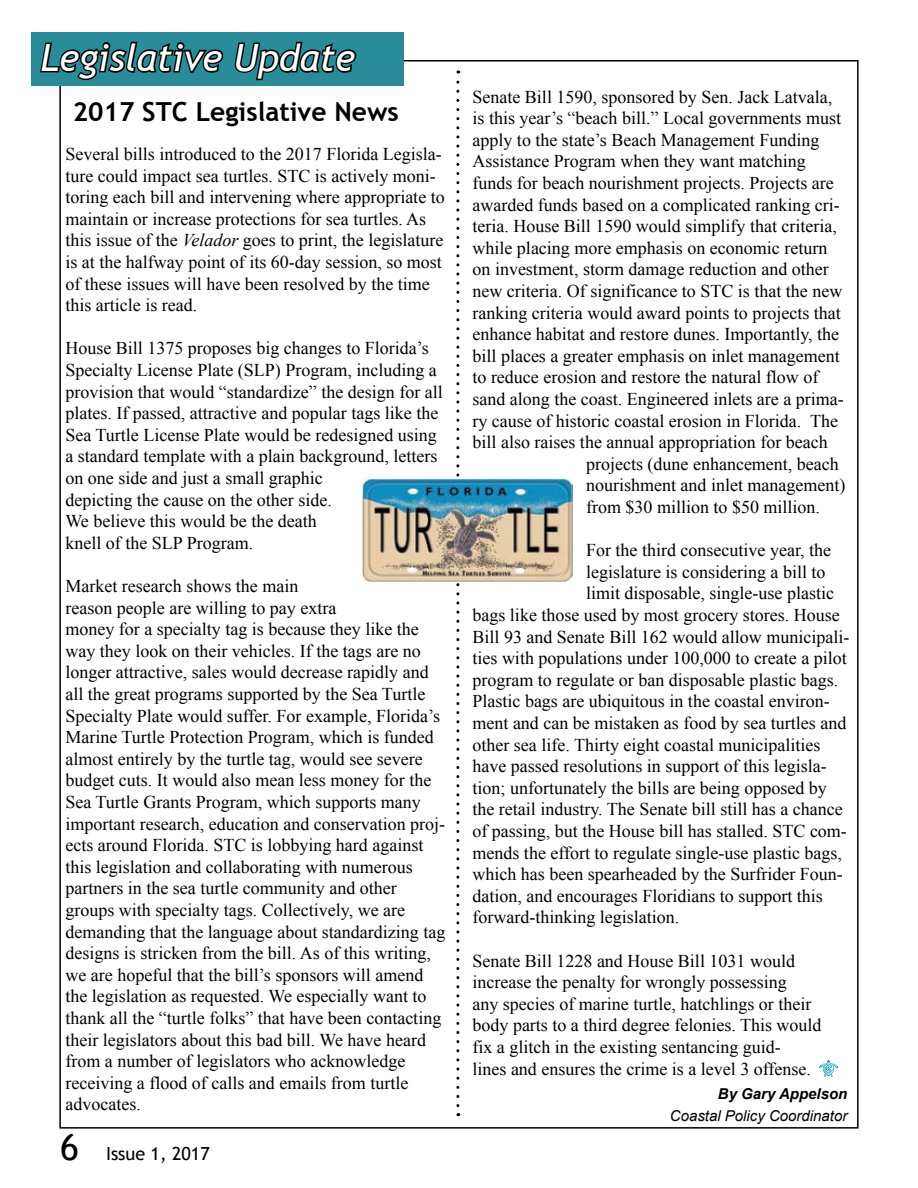
<style>
.page{position:relative;width:918px;height:1188px;background:#fff}
.page>*{position:absolute;margin:0;border:0;box-sizing:border-box;transform-origin:0 0}
.t1{font:italic 37.5px "Trebuchet MS";color:#fff}
.t2{font:36px "Trebuchet MS";color:#000}
.t3{font:700 26.25px "Trebuchet MS";color:#000}
.t4{font:18px/21.6px "Times New Roman";color:#000}
.t5{font:18px "Trebuchet MS";color:#000}
.t6{font:italic 15px "Arial";color:#000}
.t7{font:italic 700 15px "Arial";color:#000}
.s1{font-style:italic}
</style>
<div class="page">
<div style="left:31px;top:32px;width:373px;height:54px;background:#288d99"></div>
<svg style="left:40px;top:41px;width:184px;height:39px"></svg>
<svg style="left:234px;top:41px;width:123px;height:40px"></svg>
<img style="left:819px;top:1060px;width:19px;height:17px">
<svg style="left:456px;top:70px;width:3px;height:1036px"></svg>
<img style="left:361px;top:477px;width:211px;height:104px">
<h1 class="t1" style="left:40px;top:35px;width:317px">Legislative Update</h1>
<h3 class="t3" style="left:73px;top:95px;width:328px">2017 STC Legislative News</h3>
<p class="t4" style="left:65px;top:143px;width:381px">Several bills introduced to the 2017 Florida Legisla&shy;ture could impact sea turtles. STC is actively moni&shy;toring each bill and intervening where appropriate to maintain or increase protections for sea turtles. As this issue of the <span class="s1">Velador</span> goes to print, the legislature is at the halfway point of its 60-day session, so most of these issues will have been resolved by the time this article is read.</p>
<p class="t4" style="left:65px;top:337px;width:379px">House Bill 1375 proposes big changes to Florida’s Specialty License Plate (SLP) Program, including a provision that would “standardize” the design for all plates. If passed, attractive and popular tags like the Sea Turtle License Plate would be redesigned using a standard template with a plain background, letters on one side and just a small graphic<br>depicting the cause on the other side.<br>We believe this would be the death<br>knell of the SLP Program.</p>
<p class="t4" style="left:65px;top:575px;width:381px">Market research shows the main<br>reason people are willing to pay extra<br>money for a specialty tag is because they like the way they look on their vehicles. If the tags are no longer attractive, sales would decrease rapidly and all the great programs supported by the Sea Turtle Specialty Plate would suffer. For example, Florida’s Marine Turtle Protection Program, which is funded almost entirely by the turtle tag, would see severe budget cuts. It would also mean less money for the Sea Turtle Grants Program, which supports many important research, education and conservation proj&shy;ects around Florida. STC is lobbying hard against this legislation and collaborating with numerous partners in the sea turtle community and other groups with specialty tags. Collectively, we are demanding that the language about standardizing tag designs is stricken from the bill. As of this writing, we are hopeful that the bill’s sponsors will amend the legislation as requested. We especially want to thank all the “turtle folks” that have been contacting their legislators about this bad bill. We have heard from a number of legislators who acknowledge receiving a flood of calls and emails from turtle advocates.</p>
<h2 class="t2" style="left:60px;top:1126px;width:20px">6</h2>
<p class="t5" style="left:106px;top:1143px;width:105px">Issue 1, 2017</p>
<p class="t4" style="left:472px;top:85px;width:361px">Senate Bill 1590, sponsored by Sen. Jack Latvala,</p>
<p class="t4" style="left:472px;top:107px;width:370px">is this year’s “beach bill.” Local governments must</p>
<p class="t4" style="left:472px;top:129px;width:348px">apply to the state’s Beach Management Funding</p>
<p class="t4" style="left:472px;top:150px;width:335px">Assistance Program when they want matching</p>
<p class="t4" style="left:472px;top:172px;width:363px">funds for beach nourishment projects. Projects are</p>
<p class="t4" style="left:472px;top:193px;width:369px">awarded funds based on a complicated ranking cri-</p>
<p class="t4" style="left:472px;top:215px;width:366px">teria. House Bill 1590 would simplify that criteria,</p>
<p class="t4" style="left:472px;top:237px;width:356px">while placing more emphasis on economic return</p>
<p class="t4" style="left:472px;top:258px;width:358px">on investment, storm damage reduction and other</p>
<p class="t4" style="left:472px;top:280px;width:371px">new criteria. Of significance to STC is that the new</p>
<p class="t4" style="left:472px;top:301px;width:370px">ranking criteria would award points to projects that</p>
<p class="t4" style="left:472px;top:323px;width:368px">enhance habitat and restore dunes. Importantly, the</p>
<p class="t4" style="left:472px;top:345px;width:369px">bill places a greater emphasis on inlet management</p>
<p class="t4" style="left:472px;top:366px;width:347px">to reduce erosion and restore the natural flow of</p>
<p class="t4" style="left:472px;top:388px;width:373px">sand along the coast. Engineered inlets are a prima-</p>
<p class="t4" style="left:472px;top:409px;width:367px">ry cause of historic coastal erosion in Florida. The</p>
<p class="t4" style="left:472px;top:431px;width:357px">bill also raises the annual appropriation for beach</p>
<p class="t4" style="left:586px;top:453px;width:254px">projects (dune enhancement, beach</p>
<p class="t4" style="left:586px;top:474px;width:261px">nourishment and inlet management)</p>
<p class="t4" style="left:586px;top:496px;width:236px">from $30 million to $50 million.</p>
<p class="t4" style="left:586px;top:539px;width:247px">For the third consecutive year, the</p>
<p class="t4" style="left:586px;top:561px;width:241px">legislature is considering a bill to</p>
<p class="t4" style="left:586px;top:582px;width:250px">limit disposable, single-use plastic</p>
<p class="t4" style="left:472px;top:604px;width:369px">bags like those used by most grocery stores. House</p>
<p class="t4" style="left:472px;top:625px;width:378px">Bill 93 and Senate Bill 162 would allow municipali-</p>
<p class="t4" style="left:472px;top:647px;width:376px">ties with populations under 100,000 to create a pilot</p>
<p class="t4" style="left:472px;top:669px;width:367px">program to regulate or ban disposable plastic bags.</p>
<p class="t4" style="left:472px;top:690px;width:359px">Plastic bags are ubiquitous in the coastal environ-</p>
<p class="t4" style="left:472px;top:712px;width:375px">ment and can be mistaken as food by sea turtles and</p>
<p class="t4" style="left:472px;top:733px;width:350px">other sea life. Thirty eight coastal municipalities</p>
<p class="t4" style="left:472px;top:755px;width:356px">have passed resolutions in support of this legisla-</p>
<p class="t4" style="left:472px;top:777px;width:356px">tion; unfortunately the bills are being opposed by</p>
<p class="t4" style="left:472px;top:798px;width:372px">the retail industry. The Senate bill still has a chance</p>
<p class="t4" style="left:472px;top:820px;width:376px">of passing, but the House bill has stalled. STC com-</p>
<p class="t4" style="left:472px;top:841px;width:371px">mends the effort to regulate single-use plastic bags,</p>
<p class="t4" style="left:472px;top:863px;width:372px">which has been spearheaded by the Surfrider Foun-</p>
<p class="t4" style="left:472px;top:885px;width:352px">dation, and encourages Floridians to support this</p>
<p class="t4" style="left:472px;top:906px;width:208px">forward-thinking legislation.</p>
<p class="t4" style="left:472px;top:949px;width:351px">Senate Bill 1228 and House Bill 1031 would increase the penalty for wrongly possessing<br>any species of marine turtle, hatchlings or their body parts to a third degree felonies. This would fix a glitch in the existing sentancing guid-<br>lines and ensures the crime is a level 3 offense.</p>
<p class="t7" style="left:718px;top:1084px;width:131px">By Gary Appelson</p>
<p class="t6" style="left:670px;top:1106px;width:179px">Coastal Policy Coordinator</p>
</div>
